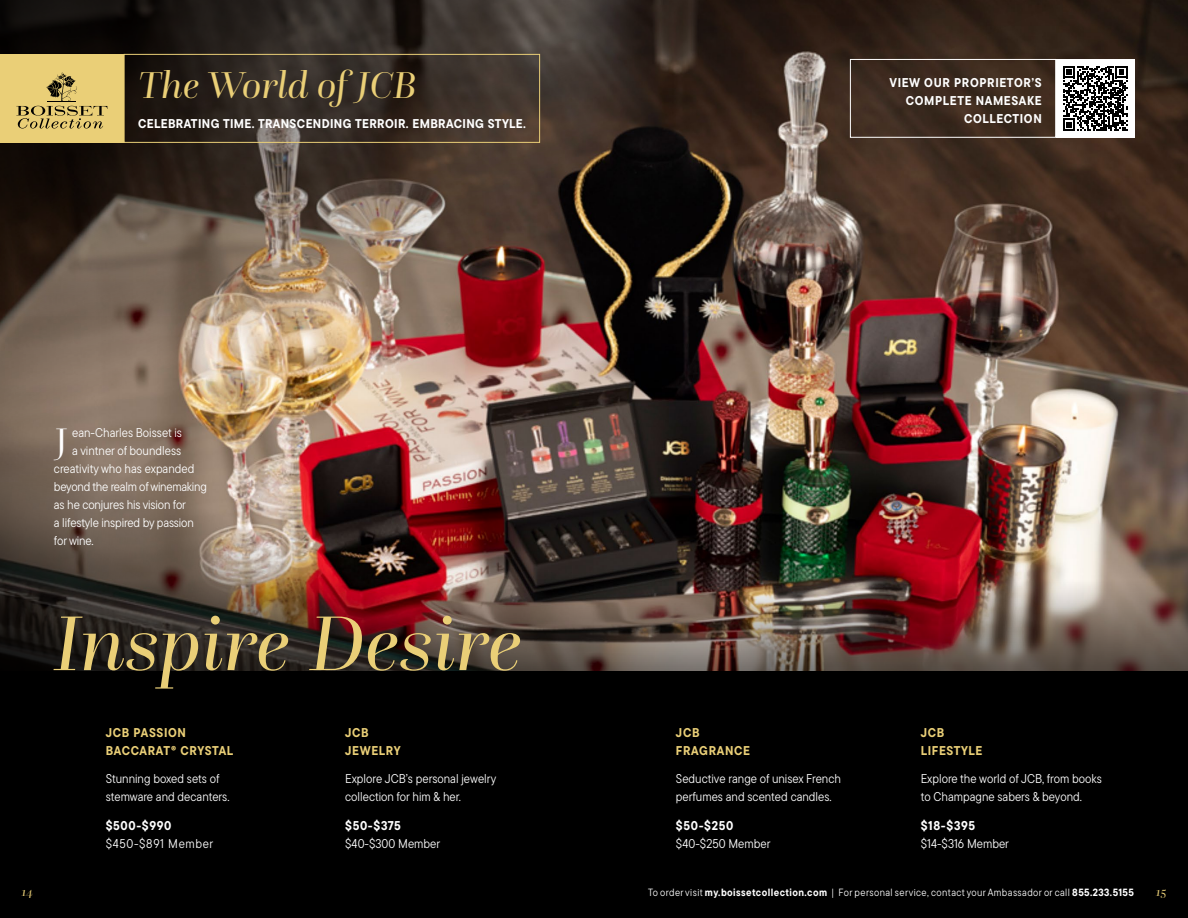
<style>
.page{position:relative;width:1188px;height:918px;background:#000}
.page>*{position:absolute;margin:0;border:0;box-sizing:border-box;transform-origin:0 0}
.t1{font:italic 81px "Questa Grande";color:#eacf77}
.t2{font:300 40.05px "Questa Grande";color:#fff}
.t3{font:italic 39px "Questa Grande";color:#eacf77}
.t4{font:12.75px/18px "TT Commons Pro Cmd";color:#fff}
.t5{font:700 12.75px "TT Commons Pro Cmd";letter-spacing:.03em;color:#fff}
.t6{font:700 12.75px/18px "TT Commons Pro Cmd";letter-spacing:.05em;color:#eacf77}
.t7{font:700 12.75px/18px "TT Commons Pro Cmd";letter-spacing:.05em;color:#fff;text-align:right}
.t8{font:12.75px "TT Commons Pro Cmd";letter-spacing:-.02em;color:#fff}
.t9{font:12.75px "TT Commons Pro Cmd";letter-spacing:.05em;color:#fff}
.t10{font:italic 12.75px "Questa Grande";color:#eacf77}
.t11{font:10.5px "TT Commons Pro Cmd";letter-spacing:.04em;color:#fff}
.s1{font-weight:700}
</style>
<div class="page">
<img style="left:0;top:0;width:1188px;height:670px">
<img style="left:0;top:316px;width:594px;height:354px">
<div style="left:1056px;top:59px;width:79px;height:79px;background:#fff"></div>
<svg style="left:1063px;top:66px;width:65px;height:65px"></svg>
<div style="left:0;top:54px;width:124px;height:89px;background:#eacf77"></div>
<svg style="left:16px;top:72px;width:91px;height:57px"></svg>
<div style="left:124px;top:54px;width:416px;height:89px;border:1px solid #eacf77"></div>
<div style="left:850px;top:59px;width:206px;height:79px;border:1px solid #fff"></div>
<h3 class="t3" style="left:138px;top:61px;width:280px">The World of JCB</h3>
<p class="t5" style="left:138px;top:114px;width:390px">CELEBRATING TIME. TRANSCENDING TERROIR. EMBRACING STYLE.</p>
<h2 class="t2" style="left:55px;top:418px;width:14px">J</h2>
<p class="t4" style="left:72px;top:424px;width:111px">ean-Charles Boisset is</p>
<p class="t4" style="left:72px;top:442px;width:111px">a vintner of boundless</p>
<p class="t4" style="left:54px;top:460px;width:142px">creativity who has expanded</p>
<p class="t8" style="left:54px;top:478px;width:154px">beyond the realm of winemaking</p>
<p class="t4" style="left:54px;top:496px;width:134px">as he conjures his vision for</p>
<p class="t4" style="left:54px;top:514px;width:141px">a lifestyle inspired by passion</p>
<p class="t4" style="left:54px;top:532px;width:41px">for wine.</p>
<h1 class="t1" style="left:54px;top:595px;width:470px">Inspire Desire</h1>
<p class="t6" style="left:106px;top:723px;width:129px">JCB PASSION<br>BACCARAT® CRYSTAL</p>
<p class="t4" style="left:106px;top:770px;width:125px">Stunning boxed sets of stemware and decanters.</p>
<p class="t5" style="left:106px;top:816px;width:67px">$500-$990</p>
<p class="t9" style="left:106px;top:835px;width:109px">$450-$891 Member</p>
<p class="t6" style="left:345px;top:723px;width:57px">JCB<br>JEWELRY</p>
<p class="t4" style="left:345px;top:770px;width:152px">Explore JCB’s personal jewelry collection for him &amp; her.</p>
<p class="t5" style="left:345px;top:816px;width:57px">$50-$375</p>
<p class="t4" style="left:345px;top:835px;width:96px">$40-$300 Member</p>
<p class="t7" style="left:889px;top:73px;width:154px">VIEW OUR PROPRIETOR’S<br>COMPLETE NAMESAKE<br>COLLECTION</p>
<p class="t6" style="left:676px;top:723px;width:76px">JCB<br>FRAGRANCE</p>
<p class="t4" style="left:676px;top:770px;width:167px">Seductive range of unisex French perfumes and scented candles.</p>
<p class="t5" style="left:676px;top:816px;width:59px">$50-$250</p>
<p class="t4" style="left:676px;top:835px;width:96px">$40-$250 Member</p>
<p class="t6" style="left:921px;top:723px;width:63px">JCB<br>LIFESTYLE</p>
<p class="t4" style="left:921px;top:770px;width:183px">Explore the world of JCB, from books to Champagne sabers &amp; beyond.</p>
<p class="t5" style="left:921px;top:816px;width:56px">$18-$395</p>
<p class="t4" style="left:921px;top:835px;width:90px">$14-$316 Member</p>
<p class="t10" style="left:22px;top:884px;width:13px">14</p>
<p class="t11" style="left:648px;top:885px;width:487px">To order visit <span class="s1">my.boissetcollection.com</span> | For personal service, contact your Ambassador or call <span class="s1">855.233.5155</span></p>
<p class="t10" style="left:1156px;top:884px;width:12px">15</p>
</div>
